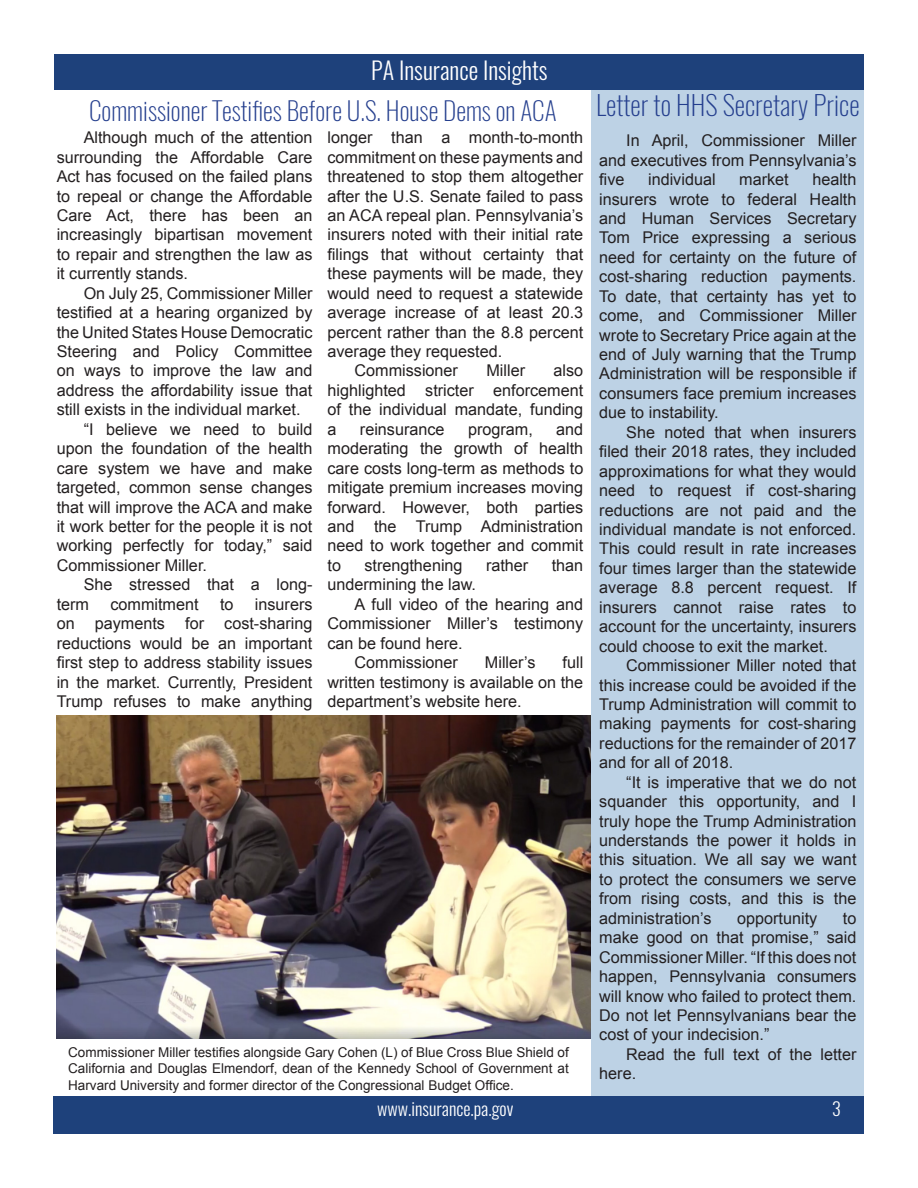
<style>
.page{position:relative;width:918px;height:1188px;background:#fff}
.page>*{position:absolute;margin:0;border:0;box-sizing:border-box;transform-origin:0 0}
.t1{font:200 27px "Oswald";color:#253f8e}
.t2{font:200 25.5px "Oswald";color:#253f8e}
.t3{font:300 24px "Oswald";color:#fff}
.t4{font:300 18px "Oswald";color:#fff}
.t5{font:16.2px/19.5px "Arial";color:#231f20;text-align:justify}
.t6{font:13.5px/16.2px "Arial";color:#231f20;text-align:justify}
</style>
<div class="page">
<div style="left:592px;top:128px;width:272px;height:968px;background:#bdd2e5"></div>
<div style="left:592px;top:86px;width:272px;height:45px;background:#bdd2e5"></div>
<div style="left:53px;top:1096px;width:811px;height:38px;background:#1e417b"></div>
<div style="left:55px;top:54px;width:809px;height:36px;background:#1e417b"></div>
<img style="left:57px;top:716px;width:533px;height:322px">
<p class="t3" style="left:371px;top:54px;width:178px">PA Insurance Insights</p>
<p class="t2" style="left:89px;top:94px;width:469px">Commissioner Testifies Before U.S. House Dems on ACA</p>
<p class="t5" style="left:57px;top:128px;width:257px;text-indent:27px">Although much of the attention surrounding the Affordable Care Act has focused on the failed plans to repeal or change the Affordable Care Act, there has been an increasingly bipartisan movement to repair and strengthen the law as it currently stands.</p>
<p class="t5" style="left:57px;top:283px;width:257px;text-indent:27px">On July 25, Commissioner Miller testified at a hearing organized by the United States House Democratic Steering and Policy Committee on ways to improve the law and address the affordability issue that still exists in the individual market.</p>
<p class="t5" style="left:57px;top:420px;width:257px;text-indent:27px">“I believe we need to build upon the foundation of the health care system we have and make targeted, common sense changes that will improve the ACA and make it work better for the people it is not working perfectly for today,” said Commissioner Miller.</p>
<p class="t5" style="left:57px;top:575px;width:257px;text-indent:27px">She stressed that a long&shy;term</p>
<p class="t5" style="left:328px;top:128px;width:257px">longer than a month-to-month commitment on these payments and threatened to stop them altogether after the U.S. Senate failed to pass an ACA repeal plan. Pennsylvania’s insurers noted with their initial rate filings that without certainty that these payments will be made, they would need to request a statewide average increase of at least 20.3 percent rather than the 8.8 percent average they requested.</p>
<p class="t5" style="left:355px;top:361px;width:105px">Commissioner</p>
<p class="t5" style="left:486px;top:361px;width:40px">Miller</p>
<p class="t5" style="left:328px;top:361px;width:257px;text-indent:226px">also highlighted stricter enforcement of the individual mandate, funding a</p>
<p class="t5" style="left:328px;top:420px;width:257px;text-indent:229px">and moderating the growth of health care costs long-term as methods to mitigate premium increases moving forward. However, both parties and the Trump Administration need to work together and commit to</p>
<p class="t5" style="left:360px;top:420px;width:86px">reinsurance</p>
<p class="t5" style="left:468px;top:420px;width:66px">program,</p>
<p class="t5" style="left:364px;top:556px;width:100px">strengthening</p>
<p class="t5" style="left:486px;top:556px;width:44px">rather</p>
<p class="t5" style="left:552px;top:556px;width:33px">than</p>
<p class="t5" style="left:328px;top:575px;width:150px">undermining the law.</p>
<p class="t5" style="left:328px;top:595px;width:257px;text-indent:27px">A full video of the hearing and Commissioner Miller’s testimony can be found here.</p>
<p class="t5" style="left:355px;top:653px;width:105px">Commissioner</p>
<p class="t5" style="left:485px;top:653px;width:52px">Miller’s</p>
<p class="t5" style="left:57px;top:595px;width:257px;text-indent:198px">insurers on payments for cost-sharing reductions would be an important first step to address stability issues in the market. Currently, President Trump refuses to make anything</p>
<p class="t5" style="left:110px;top:595px;width:90px">commitment</p>
<p class="t5" style="left:220px;top:595px;width:15px">to</p>
<p class="t5" style="left:328px;top:653px;width:257px;text-indent:235px">full written testimony is available on the department’s website here.</p>
<p class="t6" style="left:68px;top:1044px;width:502px">Commissioner Miller testifies alongside Gary Cohen (L) of Blue Cross Blue Shield of California and Douglas Elmendorf, dean of the Kennedy School of Government at Harvard University and former director of the Congressional Budget Office.</p>
<p class="t1" style="left:596px;top:87px;width:265px">Letter to HHS Secretary Price</p>
<p class="t5" style="left:599px;top:131px;width:259px;text-indent:27px">In April, Commissioner Miller and executives from Pennsylvania’s five</p>
<p class="t5" style="left:599px;top:170px;width:259px;text-indent:213px">health insurers wrote to federal Health and Human Services Secretary Tom Price expressing a serious need for certainty on the future of cost-sharing reduction payments.<br>To date, that certainty has yet to come, and Commissioner Miller wrote to Secretary Price again at the end of July warning that the Trump Administration will be responsible if consumers face premium increases due to instability.</p>
<p class="t5" style="left:599px;top:423px;width:259px;text-indent:27px">She noted that when insurers filed their 2018 rates, they included approximations for what they would need to request if cost-sharing reductions are not paid and the individual mandate is not enforced.<br>This could result in rate increases four times larger than the statewide average 8.8 percent request. If insurers cannot raise rates to account for the uncertainty, insurers could choose to exit the market.</p>
<p class="t5" style="left:599px;top:656px;width:259px;text-indent:27px">Commissioner Miller noted that this increase could be avoided if the Trump Administration will commit to making payments for cost-sharing reductions for the remainder of 2017 and for all of 2018.</p>
<p class="t5" style="left:599px;top:772px;width:259px;text-indent:27px">“It is imperative that we do not squander this opportunity, and I truly hope the Trump Administration understands the power it holds in this situation. We all say we want to protect the consumers we serve from rising costs, and this is the administration’s</p>
<p class="t5" style="left:648px;top:170px;width:69px">individual</p>
<p class="t5" style="left:739px;top:170px;width:51px">market</p>
<p class="t5" style="left:737px;top:909px;width:82px">opportunity</p>
<p class="t5" style="left:599px;top:909px;width:259px;text-indent:244px">to make good on that promise,” said Commissioner Miller. “If this does not happen, Pennsylvania consumers will know who failed to protect them.<br>Do not let Pennsylvanians bear the cost of your indecision.”</p>
<p class="t5" style="left:599px;top:1045px;width:259px;text-indent:27px">Read the full text of the letter here.</p>
<p class="t4" style="left:377px;top:1097px;width:138px">www.insurance.pa.gov</p>
<p class="t4" style="left:832px;top:1097px;width:10px">3</p>
</div>
